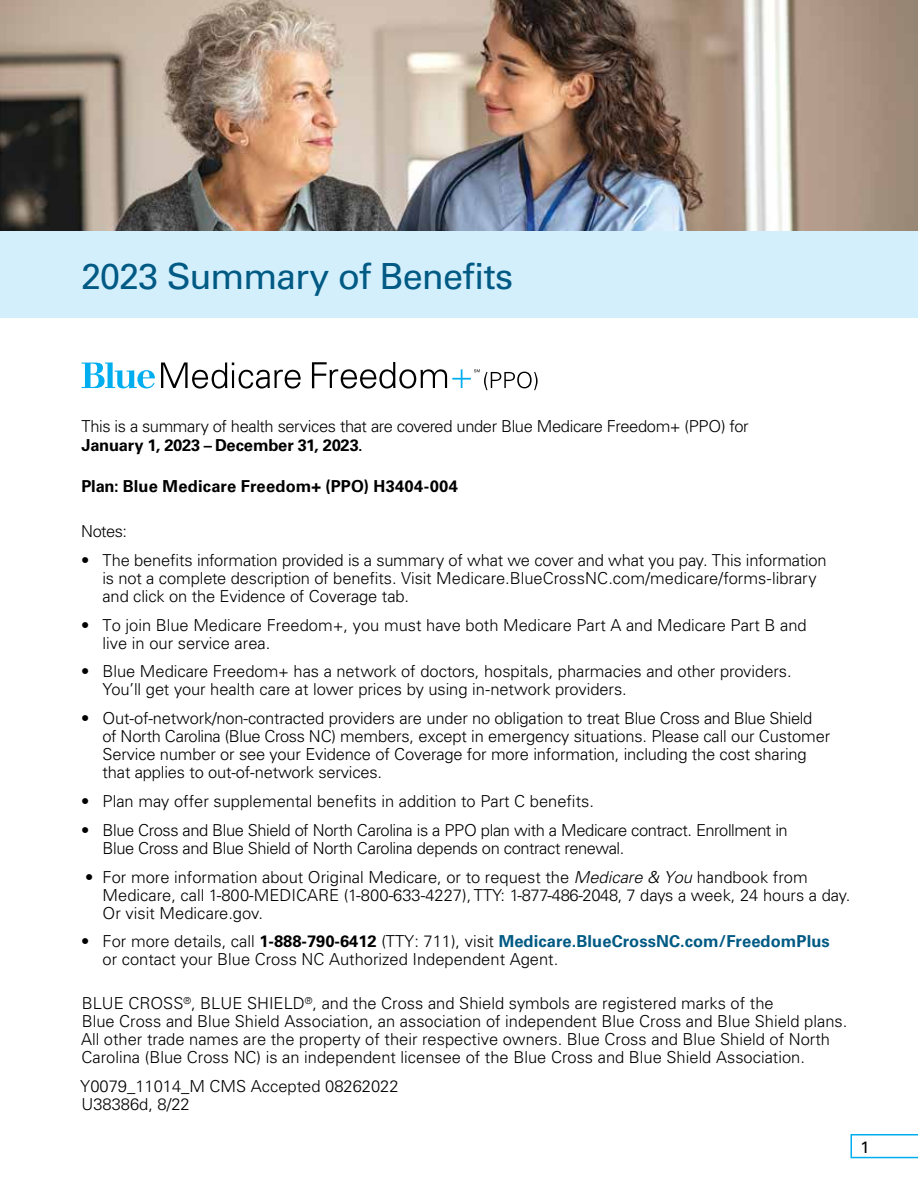
<style>
.page{position:relative;width:918px;height:1188px;background:#fff}
.page>*{position:absolute;margin:0;border:0;box-sizing:border-box;transform-origin:0 0}
.t1{font:36px "Univers LT Std";letter-spacing:-.025em;color:#005a84}
.t2{font:300 16.5px/18px "Univers LT Std";color:#000}
.t3{font:300 16.5px/19.5px "Univers LT Std";letter-spacing:-.025em;color:#000}
.t4{font:700 16.5px "Univers LT Std";letter-spacing:.01em;color:#000}
.t5{font:16.5px "Univers LT Std";color:#000}
.s1{font-weight:700}
.s2{font-weight:400}
.s3{font-style:italic}
.s4{font-weight:700;color:#005a84}
</style>
<div class="page">
<svg style="left:850px;top:1134px;width:68px;height:24px"></svg>
<img style="left:0;top:0;width:918px;height:232px">
<div style="left:0;top:232px;width:918px;height:86px;background:#d4effc"></div>
<svg style="left:82px;top:362px;width:73px;height:26px"></svg>
<svg style="left:161px;top:363px;width:140px;height:26px"></svg>
<svg style="left:312px;top:362px;width:226px;height:28px"></svg>
<p class="t1" style="left:81px;top:255px;width:434px">2023 Summary of Benefits</p>
<p class="t3" style="left:82px;top:416px;width:669px">This is a summary of health services that are covered under Blue Medicare Freedom+ (PPO) for<br><span class="s1">January 1, 2023 – December 31, 2023</span><span class="s2">.</span></p>
<p class="t4" style="left:82px;top:477px;width:378px">Plan: Blue Medicare Freedom+ (PPO) H3404-004</p>
<p class="t2" style="left:81px;top:522px;width:48px">Notes:</p>
<p class="t2" style="left:103px;top:551px;width:726px;text-indent:-22px">• The benefits information provided is a summary of what we cover and what you pay. This information is not a complete description of benefits. Visit Medicare.BlueCrossNC.com/medicare/forms-library and click on the Evidence of Coverage tab.</p>
<p class="t2" style="left:103px;top:616px;width:706px;text-indent:-22px">• To join Blue Medicare Freedom+, you must have both Medicare Part A and Medicare Part B and live in our service area.</p>
<p class="t2" style="left:103px;top:663px;width:691px;text-indent:-22px">• Blue Medicare Freedom+ has a network of doctors, hospitals, pharmacies and other providers.<br>You’ll get your health care at lower prices by using in-network providers.</p>
<p class="t2" style="left:103px;top:709px;width:729px;text-indent:-22px">• Out-of-network/non-contracted providers are under no obligation to treat Blue Cross and Blue Shield of North Carolina (Blue Cross NC) members, except in emergency situations. Please call our Customer Service number or see your Evidence of Coverage for more information, including the cost sharing that applies to out-of-network services.</p>
<p class="t2" style="left:81px;top:792px;width:515px">• Plan may offer supplemental benefits in addition to Part C benefits.</p>
<p class="t3" style="left:103px;top:821px;width:687px;line-height:18px;text-indent:-22px">• Blue Cross and Blue Shield of North Carolina is a PPO plan with a Medicare contract. Enrollment in<br>Blue Cross and Blue Shield of North Carolina depends on contract renewal.</p>
<p class="t2" style="left:103px;top:868px;width:749px;text-indent:-17px">• For more information about Original Medicare, or to request the <span class="s3">Medicare &amp; You</span> handbook from<br>Medicare, call 1-800-MEDICARE (1-800-633-4227), TTY: 1‑877‑486-2048, 7 days a week, 24 hours a day.<br>Or visit Medicare.gov.</p>
<p class="t2" style="left:103px;top:933px;width:729px;text-indent:-22px">• For more details, call <span class="s1">1-888-790-6412</span> (TTY: 711), visit <span class="s4">Medicare.BlueCrossNC.com/FreedomPlus </span>or contact your Blue Cross NC Authorized Independent Agent.</p>
<p class="t2" style="left:81px;top:994px;width:768px">BLUE CROSS<sup>®</sup>, BLUE SHIELD<sup>®</sup>, and the Cross and Shield symbols are registered marks of the<br>Blue Cross and Blue Shield Association, an association of independent Blue Cross and Blue Shield plans.<br>All other trade names are the property of their respective owners. Blue Cross and Blue Shield of North Carolina (Blue Cross NC) is an independent licensee of the Blue Cross and Blue Shield Association.</p>
<p class="t2" style="left:80px;top:1077px;width:320px">Y0079_11014_M CMS Accepted 08262022</p>
<p class="t2" style="left:82px;top:1095px;width:110px">U38386d, 8/22</p>
<p class="t5" style="left:861px;top:1137px;width:11px">1</p>
</div>
